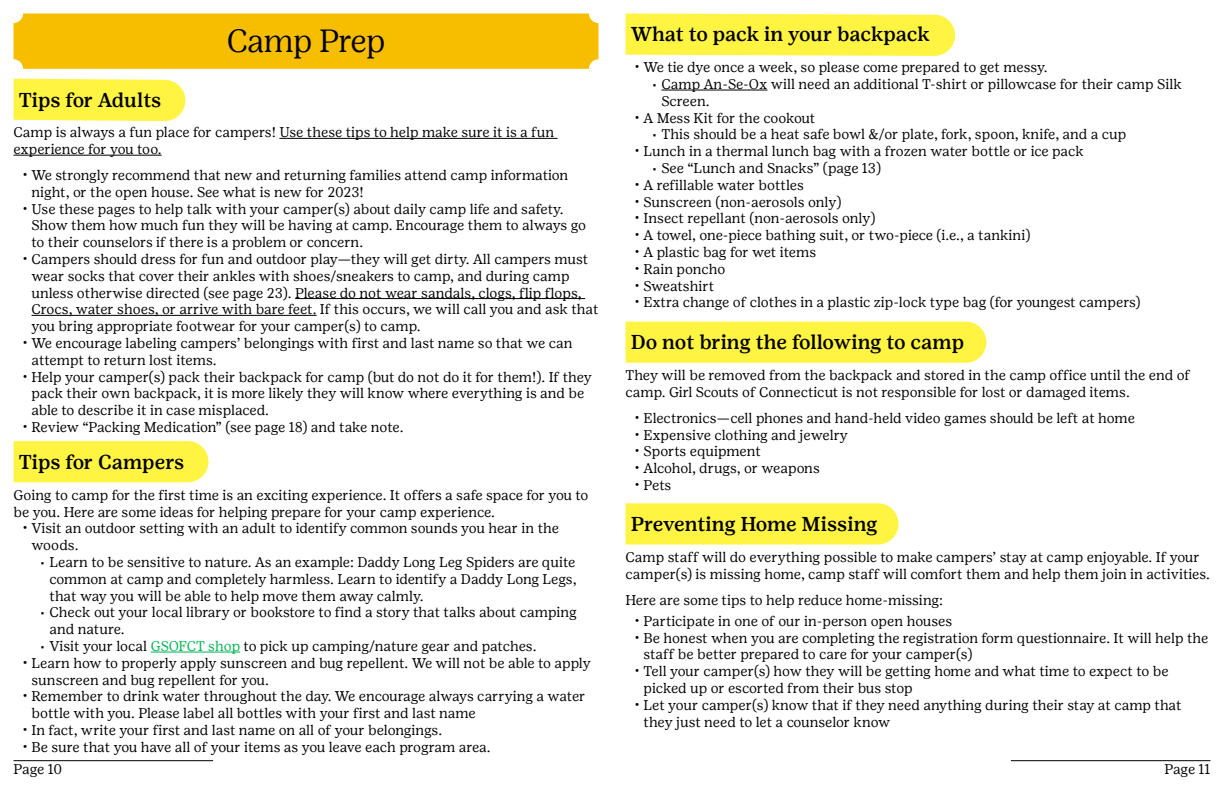
<style>
.page{position:relative;width:1224px;height:792px;background:#fff}
.page>*{position:absolute;margin:0;border:0;box-sizing:border-box;transform-origin:0 0}
.t1{font:300 32px "Girl Scout Display";color:#000}
.t2{font:500 20px "Girl Scout Text";color:#000}
.t3{font:14px/16.8px "Girl Scout Text";color:#000}
.t4{font:14px "Girl Scout Text";letter-spacing:-.02em;color:#000}
.s1{color:#00b451}
</style>
<div class="page">
<hr style="left:14px;top:760px;width:199px;height:1px;background:#000">
<hr style="left:1011px;top:760px;width:199px;height:1px;background:#000">
<div style="left:14px;top:14px;width:584px;height:55px;background:#f7be00"></div>
<hr style="left:279px;top:138px;width:279px;height:1px;background:#000">
<hr style="left:14px;top:155px;width:148px;height:1px;background:#000">
<hr style="left:295px;top:298px;width:290px;height:1px;background:#000">
<hr style="left:32px;top:315px;width:285px;height:1px;background:#000">
<div style="left:13px;top:79px;width:172px;height:42px;background:#fff441"></div>
<hr style="left:151px;top:652px;width:89px;height:1px;background:#00b451">
<div style="left:13px;top:441px;width:195px;height:41px;background:#fff441"></div>
<hr style="left:662px;top:90px;width:105px;height:1px;background:#000">
<svg style="left:625px;top:13px;width:330px;height:43px;background:#fff44b"></svg>
<div style="left:625px;top:322px;width:361px;height:41px;background:#fff441"></div>
<svg style="left:625px;top:503px;width:274px;height:42px;background:#fff448"></svg>
<h2 class="t2" style="left:19px;top:87px;width:144px">Tips for Adults</h2>
<h1 class="t1" style="left:227px;top:22px;width:159px">Camp Prep</h1>
<p class="t3" style="left:14px;top:124px;width:542px">Camp is always a fun place for campers! Use these tips to help make sure it is a fun experience for you too.</p>
<p class="t3" style="left:32px;top:166px;width:538px;text-indent:-9px">• We strongly recommend that new and returning families attend camp information night, or the open house. See what is new for 2023!</p>
<p class="t3" style="left:32px;top:200px;width:556px;text-indent:-9px">• Use these pages to help talk with your camper(s) about daily camp life and safety.<br>Show them how much fun they will be having at camp. Encourage them to always go to their counselors if there is a problem or concern.</p>
<p class="t3" style="left:32px;top:250px;width:569px;text-indent:-9px">• Campers should dress for fun and outdoor play—they will get dirty. All campers must wear socks that cover their ankles with shoes/sneakers to camp, and during camp unless otherwise directed (see page 23). Please do not wear sandals, clogs, flip flops, Crocs, water shoes, or arrive with bare feet. If this occurs, we will call you and ask that you bring appropriate footwear for your camper(s) to camp.</p>
<p class="t3" style="left:32px;top:334px;width:543px;text-indent:-9px">• We encourage labeling campers’ belongings with first and last name so that we can attempt to return lost items.</p>
<p class="t3" style="left:32px;top:368px;width:562px;text-indent:-9px">• Help your camper(s) pack their backpack for camp (but do not do it for them!). If they pack their own backpack, it is more likely they will know where everything is and be able to describe it in case misplaced.</p>
<p class="t3" style="left:23px;top:418px;width:383px">• Review “Packing Medication” (see page 18) and take note.</p>
<h2 class="t2" style="left:19px;top:450px;width:167px">Tips for Campers</h2>
<p class="t3" style="left:14px;top:486px;width:576px">Going to camp for the first time is an exciting experience. It offers a safe space for you to be you. Here are some ideas for helping prepare for your camp experience.</p>
<p class="t3" style="left:32px;top:520px;width:529px;text-indent:-9px">• Visit an outdoor setting with an adult to identify common sounds you hear in the woods.</p>
<p class="t3" style="left:50px;top:553px;width:529px;text-align:justify;text-indent:-9px">▪ Learn to be sensitive to nature. As an example: Daddy Long Leg Spiders are quite common at camp and completely harmless. Learn to identify a Daddy Long Legs, that way you will be able to help move them away calmly.</p>
<p class="t3" style="left:50px;top:604px;width:529px;text-indent:-9px">▪ Check out your local library or bookstore to find a story that talks about camping and nature.</p>
<p class="t3" style="left:41px;top:637px;width:498px">▪ Visit your local <span class="s1">GSOFCT shop</span> to pick up camping/nature gear and patches.</p>
<p class="t3" style="left:32px;top:654px;width:561px;text-indent:-9px">• Learn how to properly apply sunscreen and bug repellent. We will not be able to apply sunscreen and bug repellent for you.</p>
<p class="t3" style="left:32px;top:688px;width:556px;text-indent:-9px">• Remember to drink water throughout the day. We encourage always carrying a water bottle with you. Please label all bottles with your first and last name</p>
<p class="t3" style="left:23px;top:721px;width:421px">• In fact, write your first and last name on all of your belongings.</p>
<p class="t3" style="left:23px;top:738px;width:470px">• Be sure that you have all of your items as you leave each program area.</p>
<h2 class="t2" style="left:631px;top:22px;width:301px">What to pack in your backpack</h2>
<p class="t3" style="left:634px;top:59px;width:415px">• We tie dye once a week, so please come prepared to get messy.</p>
<p class="t3" style="left:662px;top:75px;width:522px;text-indent:-9px">▪ Camp An-Se-Ox will need an additional T-shirt or pillowcase for their camp Silk<br>Screen.</p>
<p class="t4" style="left:634px;top:109px;width:182px">• A Mess Kit for the cookout</p>
<p class="t3" style="left:653px;top:126px;width:475px">▪ This should be a heat safe bowl &amp;/or plate, fork, spoon, knife, and a cup</p>
<p class="t3" style="left:634px;top:143px;width:451px">• Lunch in a thermal lunch bag with a frozen water bottle or ice pack</p>
<p class="t3" style="left:653px;top:159px;width:230px">▪ See “Lunch and Snacks” (page 13)</p>
<p class="t3" style="left:634px;top:176px;width:171px">• A refillable water bottles</p>
<p class="t3" style="left:634px;top:193px;width:209px">• Sunscreen (non-aerosols only)</p>
<p class="t3" style="left:634px;top:210px;width:243px">• Insect repellant (non-aerosols only)</p>
<p class="t3" style="left:634px;top:227px;width:397px">• A towel, one-piece bathing suit, or two-piece (i.e., a tankini)</p>
<p class="t3" style="left:634px;top:243px;width:183px">• A plastic bag for wet items</p>
<p class="t3" style="left:634px;top:260px;width:92px">• Rain poncho</p>
<p class="t3" style="left:634px;top:277px;width:81px">• Sweatshirt</p>
<p class="t3" style="left:634px;top:294px;width:508px">• Extra change of clothes in a plastic zip-lock type bag (for youngest campers)</p>
<h2 class="t2" style="left:631px;top:330px;width:335px">Do not bring the following to camp</h2>
<p class="t3" style="left:626px;top:367px;width:566px">They will be removed from the backpack and stored in the camp office until the end of camp. Girl Scouts of Connecticut is not responsible for lost or damaged items.</p>
<p class="t3" style="left:635px;top:409px;width:502px">• Electronics—cell phones and hand-held video games should be left at home</p>
<p class="t3" style="left:635px;top:426px;width:215px">• Expensive clothing and jewelry</p>
<p class="t3" style="left:635px;top:443px;width:128px">• Sports equipment</p>
<p class="t3" style="left:635px;top:460px;width:187px">• Alcohol, drugs, or weapons</p>
<p class="t3" style="left:635px;top:477px;width:38px">• Pets</p>
<h2 class="t2" style="left:631px;top:512px;width:248px">Preventing Home Missing</h2>
<p class="t3" style="left:626px;top:548px;width:586px">Camp staff will do everything possible to make campers’ stay at camp enjoyable. If your camper(s) is missing home, camp staff will comfort them and help them join in activities.</p>
<p class="t3" style="left:626px;top:591px;width:319px">Here are some tips to help reduce home-missing:</p>
<p class="t3" style="left:635px;top:612px;width:319px">• Participate in one of our in-person open houses</p>
<p class="t3" style="left:644px;top:629px;width:566px;text-indent:-9px">• Be honest when you are completing the registration form questionnaire. It will help the staff be better prepared to care for your camper(s)</p>
<p class="t3" style="left:644px;top:663px;width:527px;text-indent:-9px">• Tell your camper(s) how they will be getting home and what time to expect to be picked up or escorted from their bus stop</p>
<p class="t3" style="left:644px;top:696px;width:540px;text-indent:-9px">• Let your camper(s) know that if they need anything during their stay at camp that they just need to let a counselor know</p>
<p class="t3" style="left:14px;top:761px;width:50px">Page 10</p>
<p class="t3" style="left:1164px;top:761px;width:48px">Page 11</p>
</div>
